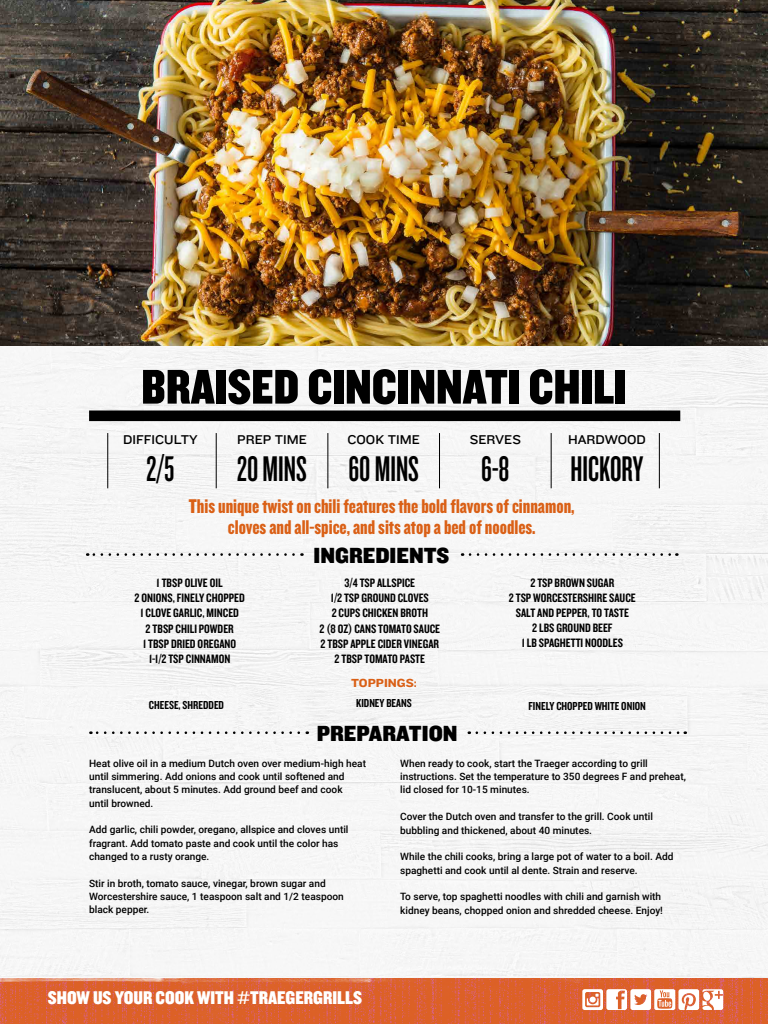
<style>
.page{position:relative;width:768px;height:1024px;background:#fff}
.page>*{position:absolute;margin:0;border:0;box-sizing:border-box;transform-origin:0 0}
.t1{font:50.6px "Knockout 70 Full Welterwt";color:#000}
.t2{font:37.05px "Knockout 47 Bantamweight";color:#000}
.t3{font:22.75px "Knockout 71 Full Middlewt";color:#000}
.t4{font:20.65px/20.1px "Knockout 69 Full Liteweight";color:#da6016;text-align:center}
.t5{font:19.15px "Knockout 70 Full Welterwt";color:#fff}
.t6{font:13.25px "Knockout 32 Junior Cruisewt";color:#000}
.t7{font:12.65px/15.2px "Knockout 49 Liteweight";color:#000;text-align:center}
.t8{font:12.15px "Knockout 52 Cruiserweight";color:#da6016}
.t9{font:12px "Knockout 49 Liteweight";color:#000}
.t10{font:500 10.1px/13.2px "Roboto";color:#000}
</style>
<div class="page">
<div style="left:0;top:346px;width:768px;height:633px;background:#f6f6f6"></div>
<img style="left:1px;top:979px;width:767px;height:45px">
<svg style="left:582px;top:989px;width:141px;height:21px"></svg>
<div style="left:89px;top:411px;width:591px;height:10px;background:#000"></div>
<svg style="left:470px;top:553px;width:207px;height:3px"></svg>
<svg style="left:87px;top:553px;width:207px;height:3px"></svg>
<img style="left:0;top:0;width:768px;height:346px">
<svg style="left:477px;top:731px;width:209px;height:3px"></svg>
<svg style="left:90px;top:731px;width:209px;height:3px"></svg>
<hr style="left:107px;top:433px;width:1px;height:55px;background:#000">
<hr style="left:216px;top:433px;width:1px;height:55px;background:#000">
<hr style="left:328px;top:433px;width:1px;height:55px;background:#000">
<hr style="left:439px;top:433px;width:1px;height:55px;background:#000">
<hr style="left:551px;top:433px;width:1px;height:55px;background:#000">
<hr style="left:659px;top:433px;width:1px;height:55px;background:#000">
<h1 class="t1" style="left:141px;top:354px;width:487px">BRAISED CINCINNATI CHILI</h1>
<h3 class="t6" style="left:123px;top:430px;width:76px">DIFFICULTY</h3>
<h2 class="t2" style="left:147px;top:447px;width:29px">2/5</h2>
<h3 class="t6" style="left:568px;top:430px;width:79px">HARDWOOD</h3>
<h2 class="t2" style="left:571px;top:447px;width:74px">HICKORY</h2>
<h3 class="t4" style="left:189px;top:496px;width:387px">This unique twist on chili features the bold flavors of cinnamon, cloves and all-spice, and sits atop a bed of noodles.</h3>
<h3 class="t6" style="left:348px;top:430px;width:74px">COOK TIME</h3>
<h2 class="t2" style="left:348px;top:447px;width:72px">60 MINS</h2>
<h3 class="t6" style="left:470px;top:430px;width:53px">SERVES</h3>
<h2 class="t2" style="left:481px;top:447px;width:30px">6-8</h2>
<h3 class="t6" style="left:237px;top:430px;width:71px">PREP TIME</h3>
<h2 class="t2" style="left:237px;top:447px;width:71px">20 MINS</h2>
<h3 class="t3" style="left:314px;top:540px;width:137px">INGREDIENTS</h3>
<p class="t7" style="left:135px;top:575px;width:112px">1 TBSP OLIVE OIL<br>2 ONIONS, FINELY CHOPPED<br>1 CLOVE GARLIC, MINCED<br>2 TBSP CHILI POWDER<br>1 TBSP DRIED OREGANO<br>1-1/2 TSP CINNAMON</p>
<p class="t7" style="left:320px;top:575px;width:122px">3/4 TSP ALLSPICE<br>1/2 TSP GROUND CLOVES<br>2 CUPS CHICKEN BROTH<br>2 (8 OZ) CANS TOMATO SAUCE<br>2 TBSP APPLE CIDER VINEGAR<br>2 TBSP TOMATO PASTE</p>
<p class="t7" style="left:509px;top:574px;width:128px">2 TSP BROWN SUGAR<br>2 TSP WORCESTERSHIRE SAUCE<br>SALT AND PEPPER, TO TASTE<br>2 LBS GROUND BEEF<br>1 LB SPAGHETTI NOODLES</p>
<p class="t8" style="left:351px;top:674px;width:67px">TOPPINGS:</p>
<p class="t9" style="left:149px;top:698px;width:77px">CHEESE, SHREDDED</p>
<p class="t9" style="left:356px;top:696px;width:57px">KIDNEY BEANS</p>
<p class="t9" style="left:529px;top:698px;width:119px">FINELY CHOPPED WHITE ONION</p>
<h3 class="t3" style="left:317px;top:719px;width:142px">PREPARATION</h3>
<p class="t10" style="left:89px;top:756px;width:278px">Heat olive oil in a medium Dutch oven over medium-high heat until simmering. Add onions and cook until softened and translucent, about 5 minutes. Add ground beef and cook<br>until browned.</p>
<p class="t10" style="left:89px;top:823px;width:261px">Add garlic, chili powder, oregano, allspice and cloves until fragrant. Add tomato paste and cook until the color has changed to a rusty orange.</p>
<p class="t10" style="left:89px;top:876px;width:256px">Stir in broth, tomato sauce, vinegar, brown sugar and<br>Worcestershire sauce, 1 teaspoon salt and 1/2 teaspoon black pepper.</p>
<p class="t10" style="left:400px;top:756px;width:287px">When ready to cook, start the Traeger according to grill instructions. Set the temperature to 350 degrees F and preheat, lid closed for 10-15 minutes.</p>
<p class="t10" style="left:400px;top:809px;width:254px;line-height:13.5px">Cover the Dutch oven and transfer to the grill. Cook until bubbling and thickened, about 40 minutes.</p>
<p class="t10" style="left:400px;top:850px;width:275px">While the chili cooks, bring a large pot of water to a boil. Add spaghetti and cook until al dente. Strain and reserve.</p>
<p class="t10" style="left:400px;top:890px;width:264px">To serve, top spaghetti noodles with chili and garnish with kidney beans, chopped onion and shredded cheese. Enjoy!</p>
<h3 class="t5" style="left:48px;top:986px;width:316px">SHOW US YOUR COOK WITH #TRAEGERGRILLS</h3>
</div>
